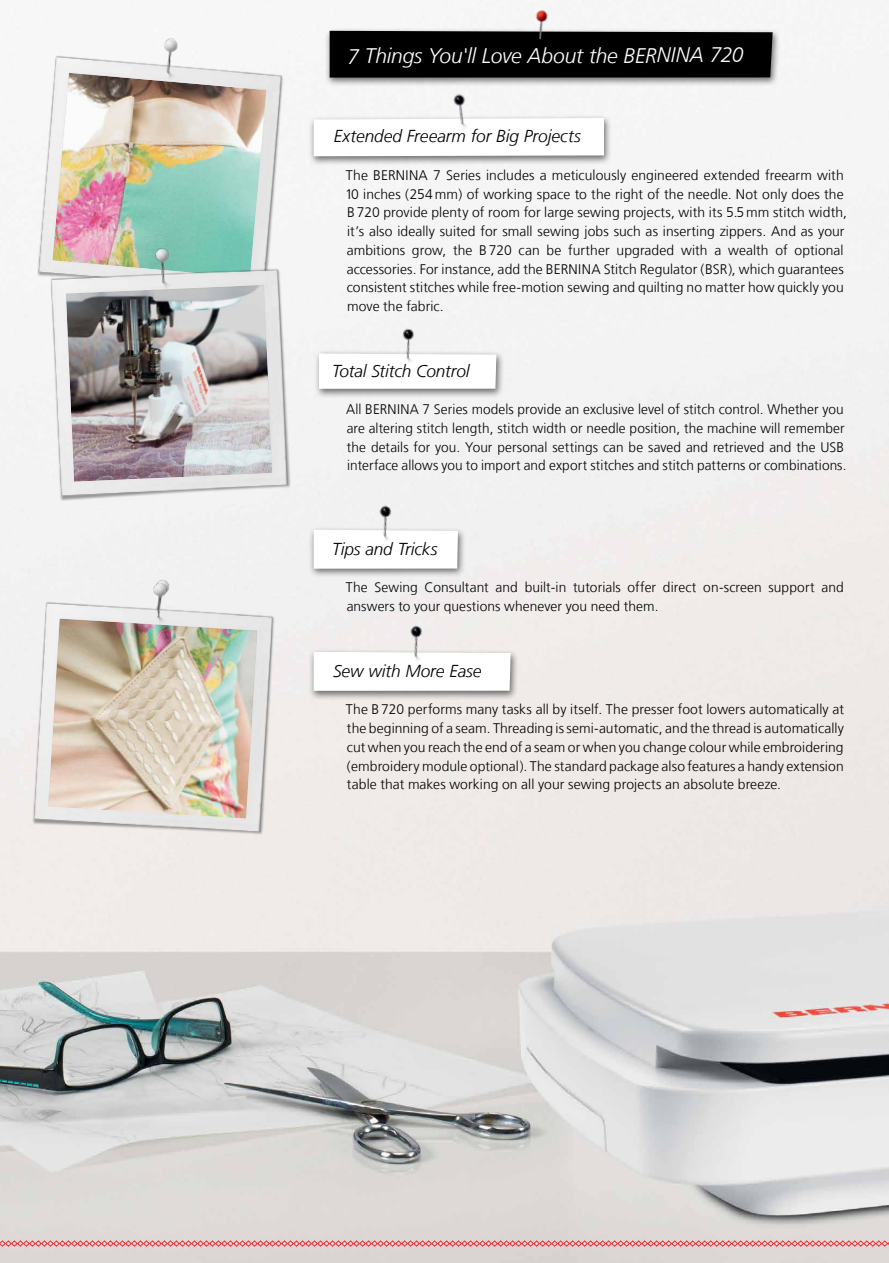
<style>
.page{position:relative;width:889px;height:1263px;background:#fff}
.page>*{position:absolute;margin:0;border:0;box-sizing:border-box;transform-origin:0 0}
.t1{font:italic 300 21px "Frutiger LT Com";letter-spacing:-.01em;color:#fff}
.t2{font:italic 300 17.25px "Frutiger LT Com";letter-spacing:-.005em;color:#000}
.t3{font:300 13.8px/18.8px "Frutiger LT Com";letter-spacing:.005em;color:#000}
</style>
<div class="page">
<img style="left:0;top:0;width:889px;height:1263px">
<svg style="left:0;top:1240px;width:889px;height:7px;background:#e19b9b"></svg>
<img style="left:22px;top:42px;width:276px;height:276px">
<img style="left:51px;top:72px;width:217px;height:183px">
<img style="left:151px;top:29px;width:34px;height:73px">
<div style="left:325px;top:27px;width:455px;height:60px;background:#000;opacity:.55"></div>
<div style="left:330px;top:31px;width:442px;height:47px;background:#000"></div>
<div style="left:308px;top:114px;width:304px;height:52px;background:#000;opacity:.55"></div>
<svg style="left:314px;top:118px;width:290px;height:38px"></svg>
<div style="left:308px;top:526px;width:158px;height:52px;background:#000;opacity:.55"></div>
<svg style="left:314px;top:530px;width:144px;height:39px"></svg>
<div style="left:308px;top:648px;width:211px;height:52px;background:#000;opacity:.55"></div>
<svg style="left:314px;top:652px;width:196px;height:39px"></svg>
<div style="left:314px;top:350px;width:190px;height:48px;background:#000;opacity:.55"></div>
<svg style="left:319px;top:353px;width:177px;height:36px"></svg>
<img style="left:137px;top:569px;width:41px;height:19px">
<img style="left:527px;top:1px;width:26px;height:63px">
<img style="left:447px;top:88px;width:32px;height:59px">
<img style="left:390px;top:321px;width:38px;height:62px">
<img style="left:367px;top:498px;width:39px;height:64px">
<img style="left:397px;top:618px;width:40px;height:64px">
<img style="left:37px;top:255px;width:266px;height:266px">
<img style="left:64px;top:284px;width:210px;height:200px">
<img style="left:145px;top:238px;width:35px;height:74px">
<img style="left:18px;top:588px;width:271px;height:270px">
<img style="left:47px;top:618px;width:212px;height:203px">
<img style="left:143px;top:574px;width:31px;height:72px">
<h1 class="t1" style="left:347px;top:43px;width:397px">7 Things You'll Love About the BERNINA 720</h1>
<p class="t2" style="left:334px;top:126px;width:248px">Extended Freearm for Big Projects</p>
<p class="t3" style="left:345px;top:166px;width:503px">The BERNINA 7 Series includes a meticulously engineered extended freearm with 10 inches (254mm) of working space to the right of the needle. Not only does the B720 provide plenty of room for large sewing projects, with its 5.5mm stitch width, it’s also ideally suited for small sewing jobs such as inserting zippers. And as your ambitions grow, the B720 can be further upgraded with a wealth of optional accessories. For instance, add the BERNINA Stitch Regulator (BSR), which guarantees consistent stitches while free-motion sewing and quilting no matter how quickly you move the fabric.</p>
<p class="t2" style="left:332px;top:360px;width:139px">Total Stitch Control</p>
<p class="t3" style="left:346px;top:400px;width:502px">All BERNINA 7 Series models provide an exclusive level of stitch control. Whether you are altering stitch length, stitch width or needle position, the machine will remember the details for you. Your personal settings can be saved and retrieved and the USB interface allows you to import and export stitches and stitch patterns or combinations.</p>
<p class="t2" style="left:332px;top:539px;width:107px">Tips and Tricks</p>
<p class="t3" style="left:346px;top:578px;width:499px">The Sewing Consultant and built-in tutorials offer direct on-screen support and answers to your questions whenever you need them.</p>
<p class="t2" style="left:333px;top:660px;width:150px">Sew with More Ease</p>
<p class="t3" style="left:346px;top:700px;width:499px;text-align:justify">The B720 performs many tasks all by itself. The presser foot lowers automatically at the beginning of a seam. Threading is semi-automatic, and the thread is automatically cut when you reach the end of a seam or when you change colour while embroidering (embroidery module optional). The standard package also features a handy extension table that makes working on all your sewing projects an absolute breeze.</p>
</div>
